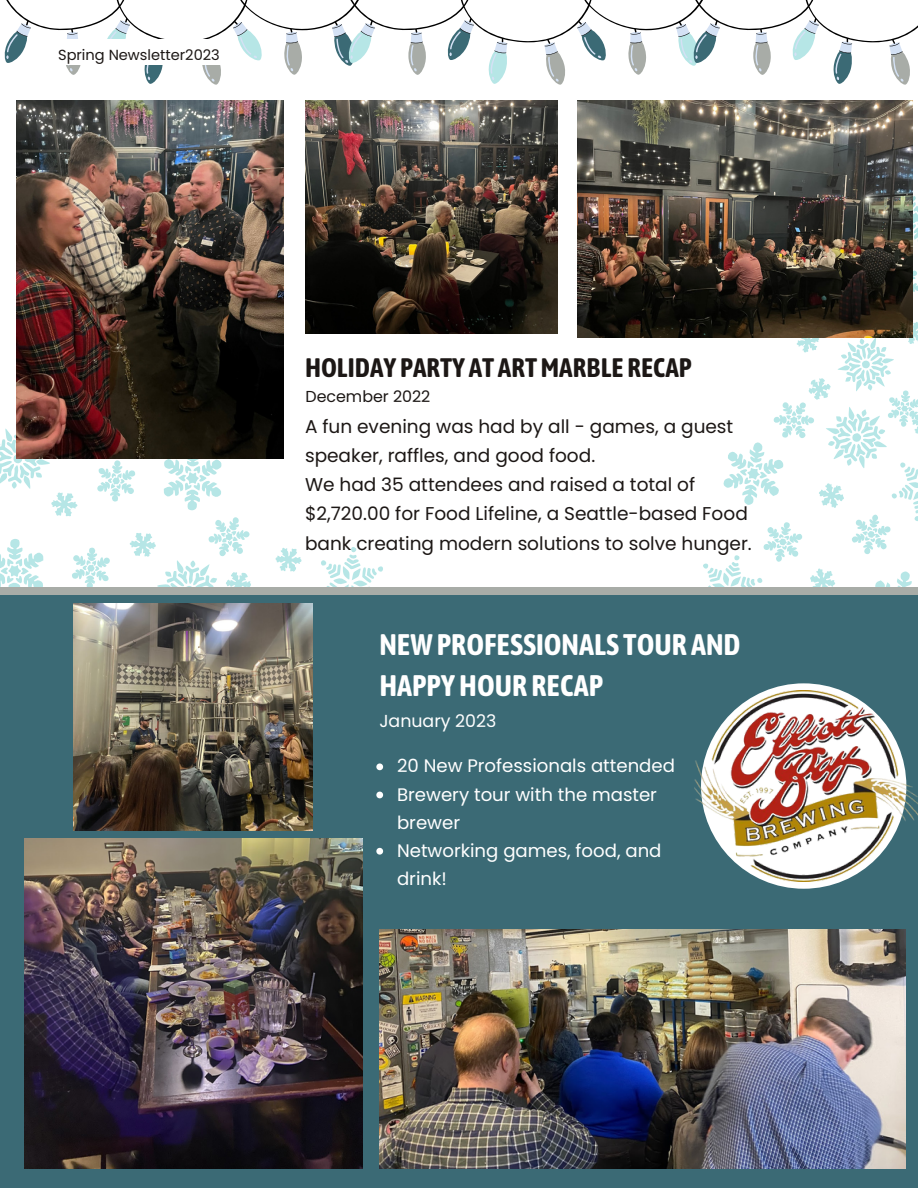
<style>
.page{position:relative;width:918px;height:1188px;background:#fff}
.page>*{position:absolute;margin:0;border:0;box-sizing:border-box;transform-origin:0 0}
.t1{font:700 29.7px/40.5px "Asap Condensed";color:#fff}
.t2{font:700 26.7px "Asap Condensed";color:#1c1715}
.t3{font:18.45px/29.2px "Poppins";color:#1c1715}
.t4{font:18.15px/28.2px "Poppins";color:#fff}
.t5{font:17.4px "Poppins";color:#fff}
.t6{font:15.9px "Poppins";color:#1c1715}
.t7{font:14.55px "Poppins";color:#1c1715}
</style>
<div class="page">
<svg style="left:703px;top:179px;width:215px;height:408px"></svg>
<div style="left:0;top:594px;width:918px;height:594px;background:#3b6a75"></div>
<img style="left:16px;top:100px;width:268px;height:265px">
<img style="left:305px;top:100px;width:252px;height:233px">
<img style="left:578px;top:100px;width:334px;height:238px">
<img style="left:379px;top:929px;width:527px;height:240px">
<img style="left:25px;top:855px;width:337px;height:314px">
<svg style="left:4px;top:0;width:914px;height:85px"></svg>
<div style="left:56px;top:39px;width:171px;height:26px;background:#fff"></div>
<div style="left:0;top:587px;width:918px;height:8px;background:#a8aca7"></div>
<svg style="left:701px;top:683px;width:205px;height:206px"></svg>
<img style="left:694px;top:691px;width:224px;height:190px">
<img style="left:0;top:365px;width:384px;height:490px">
<p class="t7" style="left:58px;top:45px;width:163px">Spring Newsletter2023</p>
<h2 class="t2" style="left:305px;top:352px;width:388px">HOLIDAY PARTY AT ARTMARBLE RECAP</h2>
<p class="t6" style="left:305px;top:385px;width:126px">December 2022</p>
<p class="t3" style="left:305px;top:411px;width:448px">A fun evening was had by all - games, a guest speaker, raffles, and good food.<br>We had 35 attendees and raised a total of $2,720.00 for Food Lifeline, a Seattle-based Food bank creating modern solutions to solve hunger.</p>
<h1 class="t1" style="left:379px;top:624px;width:363px">NEWPROFESSIONALS TOUR AND<br>HAPPYHOUR RECAP</h1>
<p class="t5" style="left:379px;top:709px;width:118px">January 2023</p>
<p class="t4" style="left:397px;top:752px;width:279px">20 New Professionals attended<br>Brewery tour with the master brewer<br>Networking games, food, and drink!</p>
</div>
